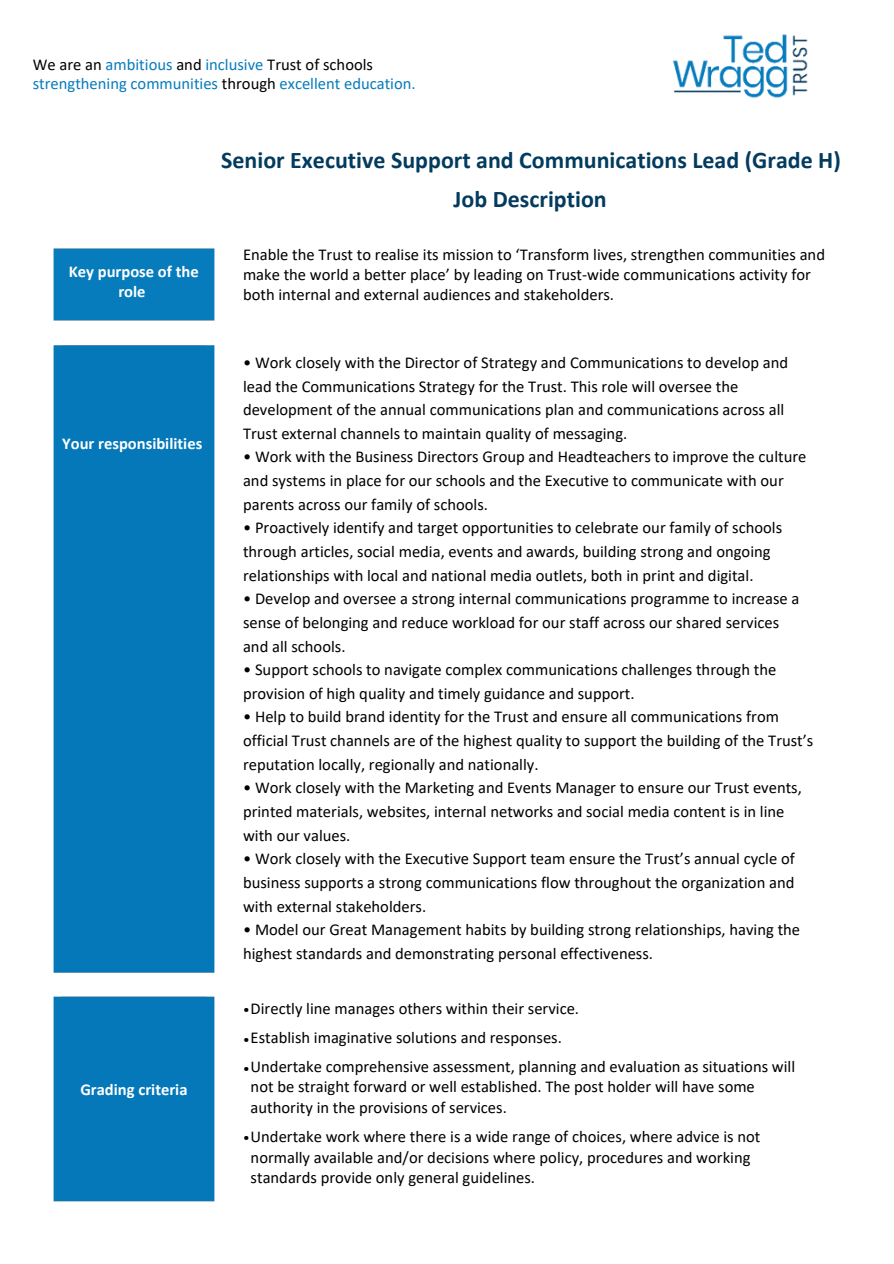
<style>
.page{position:relative;width:894px;height:1264px;background:#fff}
.page>*{position:absolute;margin:0;border:0;box-sizing:border-box;transform-origin:0 0}
.t1{font:700 24px/38.2px "Calibri";color:#033b5f;text-align:center}
.t2{font:16.5px/23.7px "Calibri";color:#000}
.t3{font:16.5px/19.2px "Calibri";color:#077cbc}
.t4{font:700 16.5px/20.2px "Calibri";color:#fff;text-align:center}
.t5{font:16.5px "IBM Plex Sans";color:#000}
.s1{color:#000}
.s2{font-family:"IBM Plex Sans"}
</style>
<div class="page">
<img style="left:673px;top:34px;width:135px;height:64px">
<div style="left:53px;top:248px;width:162px;height:73px;background:#077cbc"></div>
<div style="left:53px;top:345px;width:162px;height:628px;background:#0578b9"></div>
<div style="left:53px;top:996px;width:162px;height:206px;background:#0578b9"></div>
<p class="t3" style="left:33px;top:56px;width:384px"><span class="s1">We are an</span> ambitious <span class="s1">and</span> inclusive <span class="s1">Trust of schools </span>strengthening communities <span class="s1">through</span> excellent education.</p>
<h2 class="t4" style="left:69px;top:262px;width:131px">Key purpose of the role</h2>
<p class="t1" style="left:221px;top:143px;width:621px">Senior Executive Support and Communications Lead (Grade H)<br>Job Description</p>
<p class="t2" style="left:243px;top:245px;width:583px;line-height:20.2px">Enable the Trust to realise its mission to ‘Transform lives, strengthen communities and make the world a better place’ by leading on Trust-wide communications activity for both internal and external audiences and stakeholders.</p>
<p class="t4" style="left:62px;top:434px;width:142px">Your responsibilities</p>
<h2 class="t4" style="left:80px;top:1080px;width:109px">Grading criteria</h2>
<p class="t2" style="left:243px;top:352px;width:546px">• Work closely with the Director of Strategy and Communications to develop and</p>
<p class="t2" style="left:243px;top:375px;width:496px">lead the Communications Strategy for the Trust. This role will oversee the</p>
<p class="t2" style="left:243px;top:399px;width:542px">development of the annual communications plan and communications across all</p>
<p class="t2" style="left:243px;top:423px;width:386px">Trust external channels to maintain quality of messaging.</p>
<p class="t2" style="left:243px;top:446px;width:564px">• Work with the Business Directors Group and Headteachers to improve the culture</p>
<p class="t2" style="left:243px;top:470px;width:542px">and systems in place for our schools and the Executive to communicate with our</p>
<p class="t2" style="left:243px;top:493px;width:246px">parents across our family of schools.</p>
<p class="t2" style="left:243px;top:517px;width:540px">• Proactively identify and target opportunities to celebrate our family of schools through articles, social media, events and awards, building strong and ongoing</p>
<p class="t2" style="left:243px;top:564px;width:512px">relationships with local and national media outlets, both in print and digital.</p>
<p class="t2" style="left:243px;top:588px;width:558px">• Develop and oversee a strong internal communications programme to increase a</p>
<p class="t2" style="left:243px;top:612px;width:537px">sense of belonging and reduce workload for our staff across our shared services</p>
<p class="t2" style="left:243px;top:635px;width:104px">and all schools.</p>
<p class="t2" style="left:243px;top:659px;width:534px">• Support schools to navigate complex communications challenges through the</p>
<p class="t2" style="left:243px;top:682px;width:393px">provision of high quality and timely guidance and support.</p>
<p class="t2" style="left:243px;top:706px;width:571px">• Help to build brand identity for the Trust and ensure all communications from official Trust channels are of the highest quality to support the building of the Trust’s reputation locally, regionally and nationally.</p>
<p class="t2" style="left:243px;top:777px;width:560px">• Work closely with the Marketing and Events Manager to ensure our Trust events,</p>
<p class="t2" style="left:243px;top:801px;width:542px">printed materials, websites, internal networks and social media content is in line</p>
<p class="t2" style="left:243px;top:824px;width:109px">with our values.</p>
<p class="t2" style="left:243px;top:848px;width:553px">• Work closely with the Executive Support team ensure the Trust’s annual cycle of business supports a strong communications flow throughout the organization and</p>
<p class="t2" style="left:243px;top:895px;width:185px">with external stakeholders.</p>
<p class="t2" style="left:243px;top:919px;width:558px">• Model our Great Management habits by building strong relationships, having the</p>
<p class="t2" style="left:243px;top:942px;width:411px">highest standards and demonstrating personal effectiveness.</p>
<h2 class="t2" style="left:243px;top:997px;width:337px"><span class="s2">•</span>Directly line manages others within their service.</h2>
<p class="t2" style="left:250px;top:1026px;width:313px">Establish imaginative solutions and responses.</p>
<p class="t2" style="left:250px;top:1056px;width:546px">Undertake comprehensive assessment, planning and evaluation as situations will</p>
<p class="t2" style="left:250px;top:1076px;width:505px">not be straight forward or well established. The post holder will have some</p>
<p class="t2" style="left:250px;top:1096px;width:258px">authority in the provisions of services.</p>
<p class="t2" style="left:243px;top:1125px;width:518px"><span class="s2">•</span>Undertake work where there is a wide range of choices, where advice is not</p>
<p class="t2" style="left:250px;top:1147px;width:501px">normally available and/or decisions where policy, procedures and working</p>
<p class="t2" style="left:250px;top:1167px;width:286px">standards provide only general guidelines.</p>
<p class="t5" style="left:243px;top:1028px;width:8px">•</p>
<p class="t5" style="left:243px;top:1057px;width:8px">•</p>
</div>
